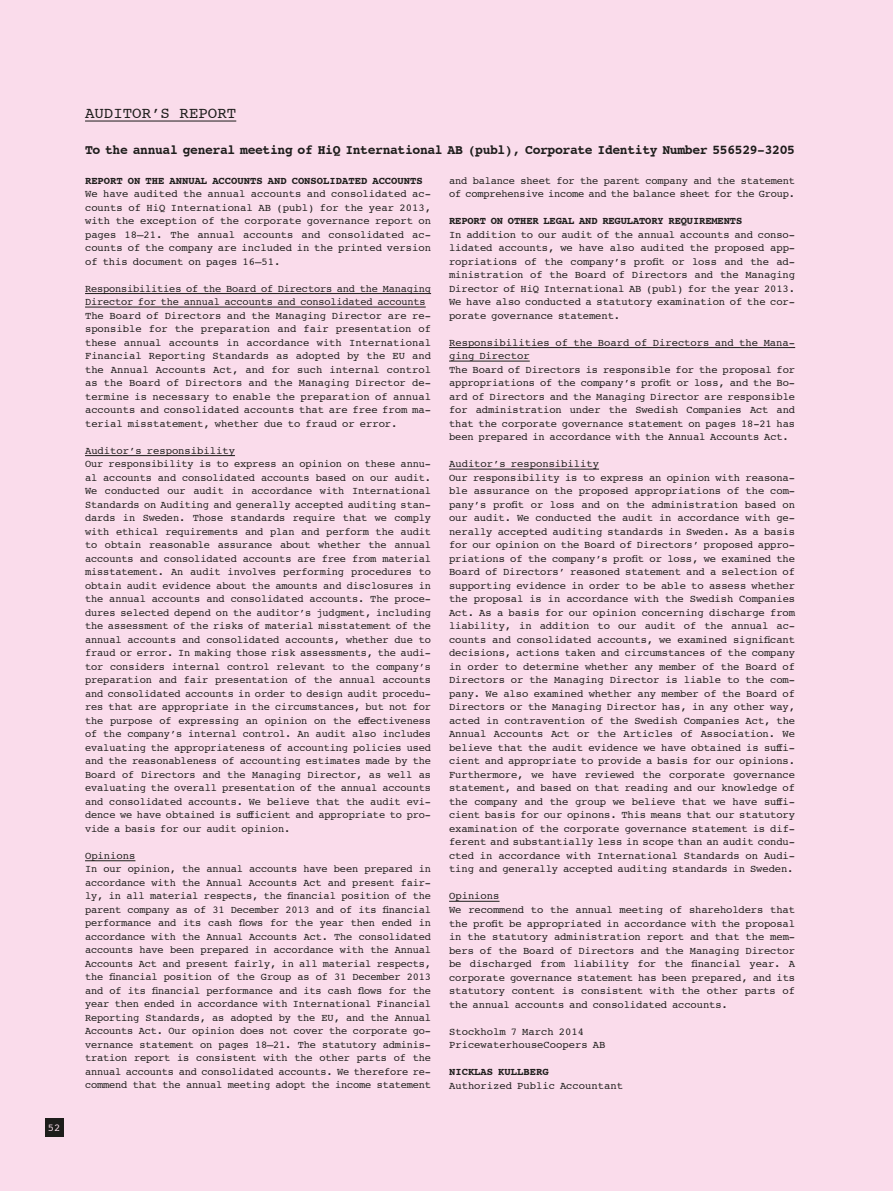
<style>
.page{position:relative;width:893px;height:1191px;background:#fadceb}
.page>*{position:absolute;margin:0;border:0;box-sizing:border-box;transform-origin:0 0}
.t1{font:15.75px "Courier";color:#1d1d1b}
.t2{font:700 13.5px "Courier";letter-spacing:-.03em;color:#1d1d1b}
.t3{font:10.5px/13.5px "Courier";letter-spacing:-.01em;color:#1d1d1b}
.t4{font:700 10.5px "Courier";color:#1d1d1b}
.t5{font:10.5px "Courier";color:#fbe0ee}
</style>
<div class="page">
<div style="left:45px;top:1118px;width:18px;height:19px;background:#1d1d1b"></div>
<hr style="left:85px;top:121px;width:151px;height:1px;background:#1d1d1b">
<hr style="left:85px;top:293px;width:346px;height:1px;background:#1d1d1b">
<hr style="left:85px;top:307px;width:341px;height:1px;background:#1d1d1b">
<hr style="left:85px;top:455px;width:150px;height:1px;background:#1d1d1b">
<hr style="left:85px;top:860px;width:50px;height:1px;background:#1d1d1b">
<hr style="left:449px;top:347px;width:346px;height:1px;background:#1d1d1b">
<hr style="left:449px;top:361px;width:81px;height:1px;background:#1d1d1b">
<hr style="left:449px;top:469px;width:150px;height:1px;background:#1d1d1b">
<hr style="left:449px;top:901px;width:50px;height:1px;background:#1d1d1b">
<p class="t5" style="left:48px;top:1119px;width:14px">52</p>
<h1 class="t1" style="left:85px;top:101px;width:153px">AUDITOR’S REPORT</h1>
<p class="t2" style="left:85px;top:138px;width:711px">To the annual general meeting of HiQ International AB (publ), Corporate Identity Number 556529-3205</p>
<p class="t4" style="left:85px;top:172px;width:339px">REPORT ON THE ANNUAL ACCOUNTS AND CONSOLIDATED ACCOUNTS</p>
<p class="t3" style="left:85px;top:187px;width:348px;text-align:justify">We have audited the annual accounts and consolidated ac&shy;counts of HiQ International AB (publ) for the year 2013, with the exception of the corporate governance report on pages 18–21. The annual accounts and consolidated ac&shy;counts of the company are included in the printed version of this document on pages 16–51.</p>
<p class="t3" style="left:85px;top:281px;width:348px">Responsibilities of the Board of Directors and the Managing Director for the annual accounts and consolidated accounts The Board of Directors and the Managing Director are re&shy;sponsible for the preparation and fair presentation of these annual accounts in accordance with International Financial Reporting Standards as adopted by the EU and the Annual Accounts Act, and for such internal control as the Board of Directors and the Managing Director de&shy;termine is necessary to enable the preparation of annual accounts and consolidated accounts that are free from ma&shy;terial misstatement, whether due to fraud or error.</p>
<p class="t3" style="left:85px;top:443px;width:348px">Auditor’s responsibility<br>Our responsibility is to express an opinion on these annu&shy;al accounts and consolidated accounts based on our audit.<br>We conducted our audit in accordance with International Standards on Auditing and generally accepted auditing stan&shy;dards in Sweden. Those standards require that we comply with ethical requirements and plan and perform the audit to obtain reasonable assurance about whether the annual accounts and consolidated accounts are free from material misstatement. An audit involves performing procedures to obtain audit evidence about the amounts and disclosures in the annual accounts and consolidated accounts. The proce&shy;dures selected depend on the auditor’s judgment, including the assessment of the risks of material misstatement of the annual accounts and consolidated accounts, whether due to fraud or error. In making those risk assessments, the audi&shy;tor considers internal control relevant to the company’s preparation and fair presentation of the annual accounts and consolidated accounts in order to design audit procedu&shy;res that are appropriate in the circumstances, but not for the purpose of expressing an opinion on the effectiveness of the company’s internal control. An audit also includes evaluating the appropriateness of accounting policies used and the reasonableness of accounting estimates made by the Board of Directors and the Managing Director, as well as evaluating the overall presentation of the annual accounts and consolidated accounts. We believe that the audit evi&shy;dence we have obtained is sufficient and appropriate to pro&shy;vide a basis for our audit opinion.</p>
<p class="t3" style="left:85px;top:848px;width:348px">Opinions<br>In our opinion, the annual accounts have been prepared in accordance with the Annual Accounts Act and present fair&shy;ly, in all material respects, the financial position of the parent company as of 31 December 2013 and of its financial performance and its cash flows for the year then ended in accordance with the Annual Accounts Act. The consolidated accounts have been prepared in accordance with the Annual Accounts Act and present fairly, in all material respects, the financial position of the Group as of 31 December 2013 and of its financial performance and its cash flows for the year then ended in accordance with International Financial Reporting Standards, as adopted by the EU, and the Annual Accounts Act. Our opinion does not cover the corporate go&shy;vernance statement on pages 18–21. The statutory adminis&shy;tration report is consistent with the other parts of the annual accounts and consolidated accounts. We therefore re&shy;commend that the annual meeting adopt the income statement</p>
<p class="t3" style="left:449px;top:173px;width:347px">and balance sheet for the parent company and the statement of comprehensive income and the balance sheet for the Group.</p>
<p class="t4" style="left:449px;top:212px;width:295px">REPORT ON OTHER LEGAL AND REGULATORY REQUIREMENTS</p>
<p class="t3" style="left:449px;top:227px;width:348px;text-align:justify">In addition to our audit of the annual accounts and conso&shy;lidated accounts, we have also audited the proposed app&shy;ropriations of the company’s profit or loss and the ad&shy;ministration of the Board of Directors and the Managing Director of HiQ International AB (publ) for the year 2013.<br>We have also conducted a statutory examination of the cor&shy;porate governance statement.</p>
<p class="t3" style="left:449px;top:335px;width:348px">Responsibilities of the Board of Directors and the Mana&shy;ging Director<br>The Board of Directors is responsible for the proposal for appropriations of the company’s profit or loss, and the Bo&shy;ard of Directors and the Managing Director are responsible for administration under the Swedish Companies Act and that the corporate governance statement on pages 18-21 has been prepared in accordance with the Annual Accounts Act.</p>
<p class="t3" style="left:449px;top:457px;width:348px">Auditor’s responsibility<br>Our responsibility is to express an opinion with reasona&shy;ble assurance on the proposed appropriations of the com&shy;pany’s profit or loss and on the administration based on our audit. We conducted the audit in accordance with ge&shy;nerally accepted auditing standards in Sweden. As a basis for our opinion on the Board of Directors’ proposed appro&shy;priations of the company’s profit or loss, we examined the Board of Directors’ reasoned statement and a selection of supporting evidence in order to be able to assess whether the proposal is in accordance with the Swedish Companies Act. As a basis for our opinion concerning discharge from liability, in addition to our audit of the annual ac&shy;counts and consolidated accounts, we examined significant decisions, actions taken and circumstances of the company in order to determine whether any member of the Board of Directors or the Managing Director is liable to the com&shy;pany. We also examined whether any member of the Board of Directors or the Managing Director has, in any other way, acted in contravention of the Swedish Companies Act, the Annual Accounts Act or the Articles of Association. We believe that the audit evidence we have obtained is suffi&shy;cient and appropriate to provide a basis for our opinions.<br>Furthermore, we have reviewed the corporate governance statement, and based on that reading and our knowledge of the company and the group we believe that we have suffi&shy;cient basis for our opinons. This means that our statutory examination of the corporate governance statement is dif&shy;ferent and substantially less in scope than an audit condu&shy;cted in accordance with International Standards on Audi&shy;ting and generally accepted auditing standards in Sweden.</p>
<p class="t3" style="left:449px;top:889px;width:348px">Opinions<br>We recommend to the annual meeting of shareholders that the profit be appropriated in accordance with the proposal in the statutory administration report and that the mem&shy;bers of the Board of Directors and the Managing Director be discharged from liability for the financial year. A corporate governance statement has been prepared, and its statutory content is consistent with the other parts of the annual accounts and consolidated accounts.</p>
<p class="t3" style="left:449px;top:1024px;width:158px">Stockholm 7 March 2014<br>PricewaterhouseCoopers AB</p>
<p class="t4" style="left:449px;top:1063px;width:101px">NICKLAS KULLBERG</p>
<p class="t3" style="left:449px;top:1078px;width:175px">Authorized Public Accountant</p>
</div>
